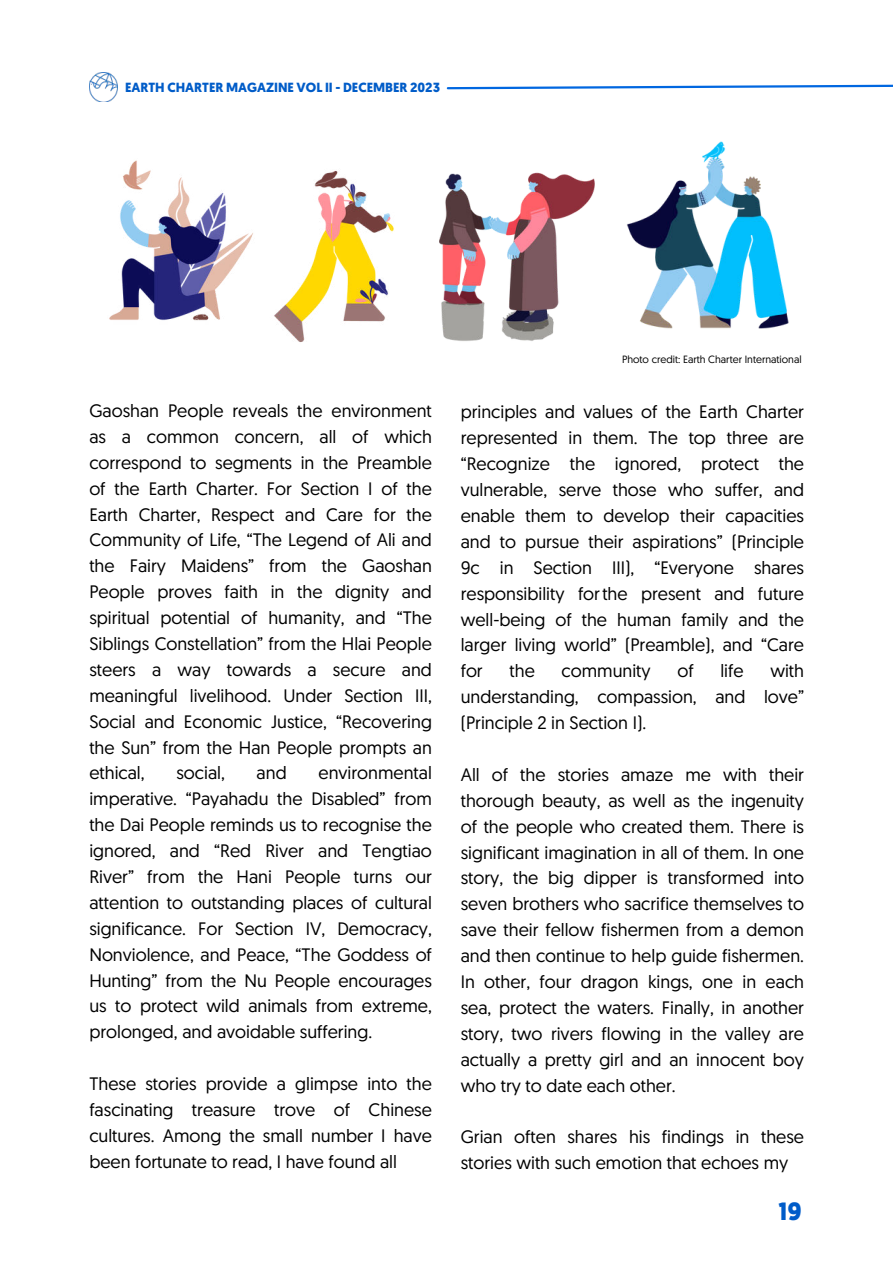
<style>
.page{position:relative;width:893px;height:1264px;background:#fff}
.page>*{position:absolute;margin:0;border:0;box-sizing:border-box;transform-origin:0 0}
.t1{font:700 24.9px "Geomanist";color:#005cc9}
.t2{font:18px/25.8px "Geomanist";color:#000;text-align:justify}
.t3{font:700 13.2px "Geomanist";color:#005cc8}
.t4{font:10.5px "Geomanist";color:#000}
</style>
<div class="page">
<svg style="left:446px;top:84px;width:446px;height:6px"></svg>
<img style="left:89px;top:73px;width:29px;height:28px">
<img style="left:109px;top:160px;width:101px;height:161px">
<img style="left:210px;top:171px;width:165px;height:171px">
<img style="left:375px;top:172px;width:191px;height:169px">
<img style="left:566px;top:141px;width:223px;height:188px">
<p class="t3" style="left:125px;top:78px;width:316px">EARTH CHARTER MAGAZINE VOL II - DECEMBER 2023</p>
<p class="t2" style="left:89px;top:397px;width:344px">Gaoshan People reveals the environment as a common concern, all of which correspond to segments in the Preamble of the Earth Charter. For Section I of the Earth Charter, Respect and Care for the Community of Life, “The Legend of Ali and the Fairy Maidens” from the Gaoshan People proves faith in the dignity and spiritual potential of humanity, and “The Siblings Constellation” from the Hlai People steers a way towards a secure and meaningful livelihood. Under Section III, Social and Economic Justice, “Recovering the Sun” from the Han People prompts an ethical,</p>
<p class="t2" style="left:89px;top:759px;width:344px;text-indent:229px">environmental imperative. “Payahadu the Disabled” from the Dai People reminds us to recognise the ignored, and “Red River and Tengtiao River” from the Hani People turns our attention to outstanding places of cultural significance. For Section IV, Democracy, Nonviolence, and Peace, “The Goddess of Hunting” from the Nu People encourages us to protect wild animals from extreme, prolonged, and avoidable suffering.</p>
<p class="t2" style="left:89px;top:1070px;width:344px">These stories provide a glimpse into the fascinating treasure trove of Chinese cultures. Among the small number I have been fortunate to read, I have found all</p>
<p class="t2" style="left:176px;top:759px;width:50px">social,</p>
<p class="t2" style="left:257px;top:759px;width:32px">and</p>
<p class="t4" style="left:622px;top:353px;width:181px">Photo credit: Earth Charter International</p>
<p class="t2" style="left:460px;top:398px;width:345px">principles and values of the Earth Charter represented in them. The top three are “Recognize the ignored, protect the vulnerable, serve those who suffer, and enable them to develop their capacities and to pursue their aspirations” (Principle 9c in Section III), “Everyone shares responsibility for the present and future well-being of the human family and the larger living world” (Preamble), and “Care for</p>
<p class="t2" style="left:460px;top:657px;width:345px;text-indent:309px">with understanding, compassion, and love” (Principle 2 in Section I).</p>
<p class="t2" style="left:460px;top:761px;width:345px">All of the stories amaze me with their thorough beauty, as well as the ingenuity of the people who created them. There is significant imagination in all of them. In one story, the big dipper is transformed into seven brothers who sacrifice themselves to save their fellow fishermen from a demon and then continue to help guide fishermen.<br>In other, four dragon kings, one in each sea, protect the waters. Finally, in another story, two rivers flowing in the valley are actually a pretty girl and an innocent boy who try to date each other.</p>
<p class="t2" style="left:460px;top:1123px;width:345px">Grian often shares his findings in these stories with such emotion that echoes my</p>
<p class="t2" style="left:509px;top:657px;width:27px">the</p>
<p class="t2" style="left:561px;top:657px;width:91px">community</p>
<p class="t2" style="left:677px;top:657px;width:18px">of</p>
<p class="t2" style="left:720px;top:657px;width:25px">life</p>
<h1 class="t1" style="left:778px;top:1195px;width:25px">19</h1>
</div>
